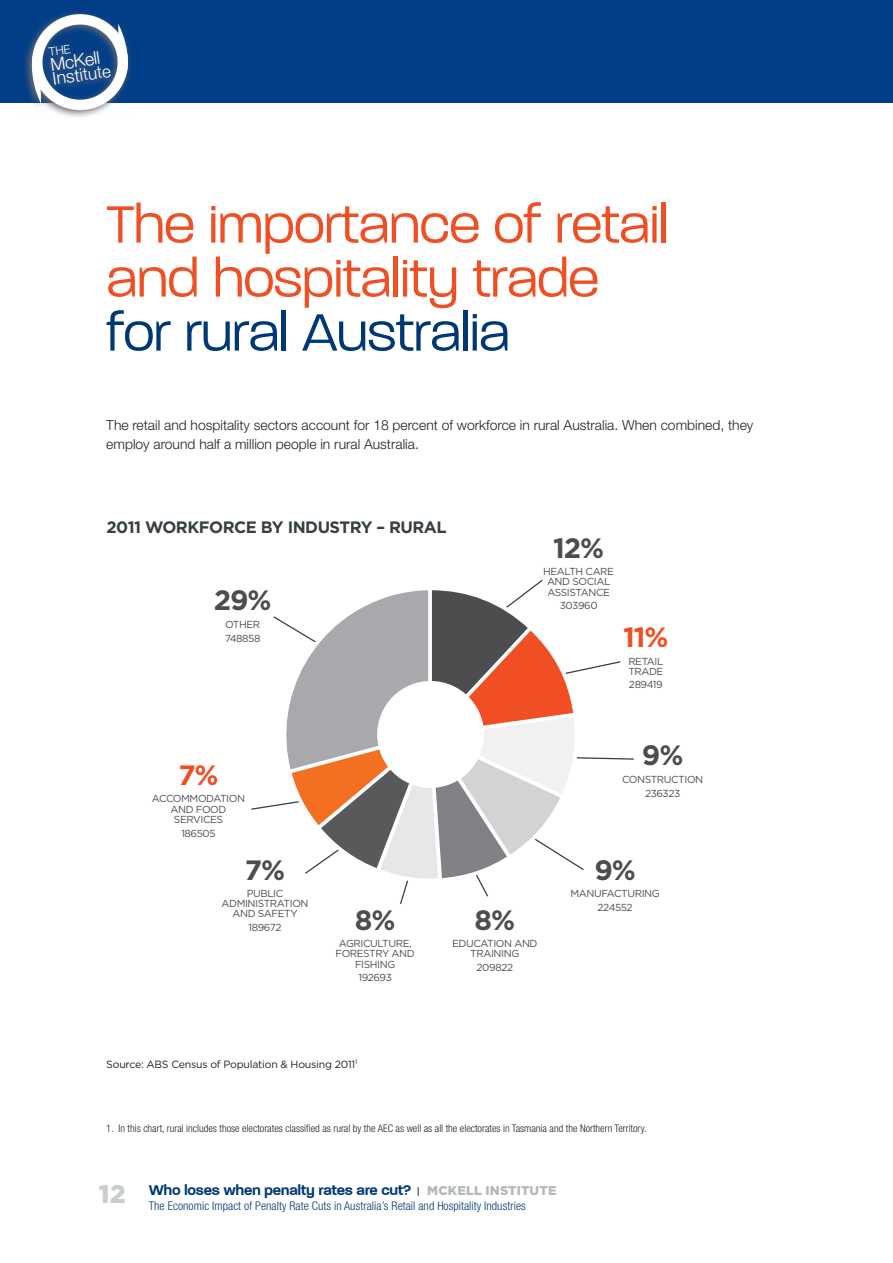
<style>
.page{position:relative;width:893px;height:1263px;background:#fff}
.page>*{position:absolute;margin:0;border:0;box-sizing:border-box;transform-origin:0 0}
.Head{font:300 61.5px/54px "V Paralucent";letter-spacing:-.01em;color:#f04e23}
.Body{font:700 27.9px "Gotham";color:#4d4d4f}
.Body-2{font:700 27.9px "Gotham";color:#f04e23}
.t1{font:900 25.5px "Gotham";color:#c9cdd0}
.t2{font:300 17.85px/14.2px "Helvetica Neue";color:#fff}
.t3{font:600 16.5px "V Paralucent";letter-spacing:-.02em;color:#003874}
.Body-3{font:700 16.5px "Gotham";letter-spacing:-.03em;color:#363f44}
.Body-4{font:300 13.8px/19.5px "Helvetica Neue";color:#231f20}
.t4{font:300 condensed 12px "Helvetica Neue";letter-spacing:.005em;color:#003874}
.t5{font:300 condensed 10.5px "Helvetica Neue";color:#231f20}
.Body-5{font:10.5px "Gotham";letter-spacing:-.02em;color:#231f20}
.Body-6{font:10.2px/10.2px "Gotham";letter-spacing:-.04em;color:#4d4d4f;text-align:center}
.s1{font-size:17.1px}
.s2{color:#003874}
.s3{font-weight:500;font-size:12px;color:#363f44}
.s4{font-family:"Gotham";font-weight:900;font-size:12.75px;color:#b4b9bc}
</style>
<div class="page">
<div style="left:0;top:0;width:893px;height:102px;background:#023e87"></div>
<svg style="left:23px;top:49px;width:110px;height:68px"></svg>
<svg style="left:251px;top:579px;width:383px;height:325px"></svg>
<div style="left:377px;top:681px;width:107px;height:107px;background:#fff;border-radius:50%"></div>
<svg style="left:28px;top:12px;width:104px;height:99px"></svg>
<h3 class="t2" style="left:50px;top:57px;width:60px;rotate:-8deg">McKell<br>Insti<span class="s1">tute</span></h3>
<p class="Head" style="left:106px;top:197px;width:564px">The importance of retail and hospitality trade <span class="s2">for rural Australia</span></p>
<p class="Body-4" style="left:106px;top:415px;width:648px">The retail and hospitality sectors account for 18 percent of workforce in rural Australia. When combined, they employ around half a million people in rural Australia.</p>
<p class="Body-3" style="left:106px;top:516px;width:342px">2011 WORKFORCE BY INDUSTRY – RURAL</p>
<p class="Body" style="left:553px;top:529px;width:53px">12%</p>
<p class="Body-6" style="left:543px;top:566px;width:72px">HEALTH CARE<br>AND SOCIAL<br>ASSISTANCE</p>
<p class="Body" style="left:214px;top:582px;width:59px">29%</p>
<p class="Body-6" style="left:560px;top:600px;width:39px">303960</p>
<p class="Body-6" style="left:225px;top:619px;width:36px">OTHER</p>
<p class="Body-6" style="left:225px;top:633px;width:37px">748858</p>
<p class="Body-2" style="left:623px;top:619px;width:47px">11%</p>
<p class="Body-6" style="left:628px;top:656px;width:37px;text-align:left">RETAIL<br>TRADE</p>
<p class="Body-6" style="left:629px;top:679px;width:35px">289419</p>
<p class="Body-2" style="left:178px;top:757px;width:42px">7%</p>
<p class="Body-6" style="left:152px;top:793px;width:95px">ACCOMMODATION<br>AND FOOD<br>SERVICES</p>
<p class="Body-6" style="left:181px;top:828px;width:36px">186505</p>
<p class="Body" style="left:245px;top:851px;width:42px">7%</p>
<p class="Body-6" style="left:222px;top:888px;width:89px">PUBLIC<br>ADMINISTRATION<br>AND SAFETY</p>
<p class="Body-6" style="left:249px;top:922px;width:34px">189672</p>
<p class="Body" style="left:355px;top:901px;width:42px">8%</p>
<p class="Body-6" style="left:336px;top:938px;width:81px">AGRICULTURE,<br>FORESTRY AND<br>FISHING</p>
<p class="Body-6" style="left:359px;top:972px;width:35px">192693</p>
<p class="Body-5" style="left:106px;top:1057px;width:253px">Source: ABS Census of Population &amp; Housing 2011<sup>1</sup></p>
<p class="Body" style="left:475px;top:901px;width:42px">8%</p>
<p class="Body-6" style="left:452px;top:938px;width:87px">EDUCATION AND<br>TRAINING</p>
<p class="Body-6" style="left:477px;top:962px;width:38px">209822</p>
<p class="Body" style="left:642px;top:737px;width:43px">9%</p>
<p class="Body-6" style="left:622px;top:774px;width:83px">CONSTRUCTION</p>
<p class="Body-6" style="left:645px;top:788px;width:37px">236323</p>
<p class="Body" style="left:594px;top:851px;width:43px">9%</p>
<p class="Body-6" style="left:570px;top:888px;width:91px">MANUFACTURING</p>
<p class="Body-6" style="left:598px;top:902px;width:37px">224552</p>
<p class="t5" style="left:106px;top:1122px;width:542px">1. In this chart, rural includes those electorates classified as rural by the AEC as well as all the electorates in Tasmania and the Northern Territory.</p>
<h3 class="t1" style="left:99px;top:1176px;width:28px">12</h3>
<h3 class="t3" style="left:149px;top:1181px;width:409px">Who loses when penalty rates are cut? <span class="s3">|</span> <span class="s4">MCKELL INSTITUTE</span></h3>
<p class="t4" style="left:149px;top:1199px;width:379px">The Economic Impact of Penalty Rate Cuts in Australia’s Retail and Hospitality Industries</p>
</div>
